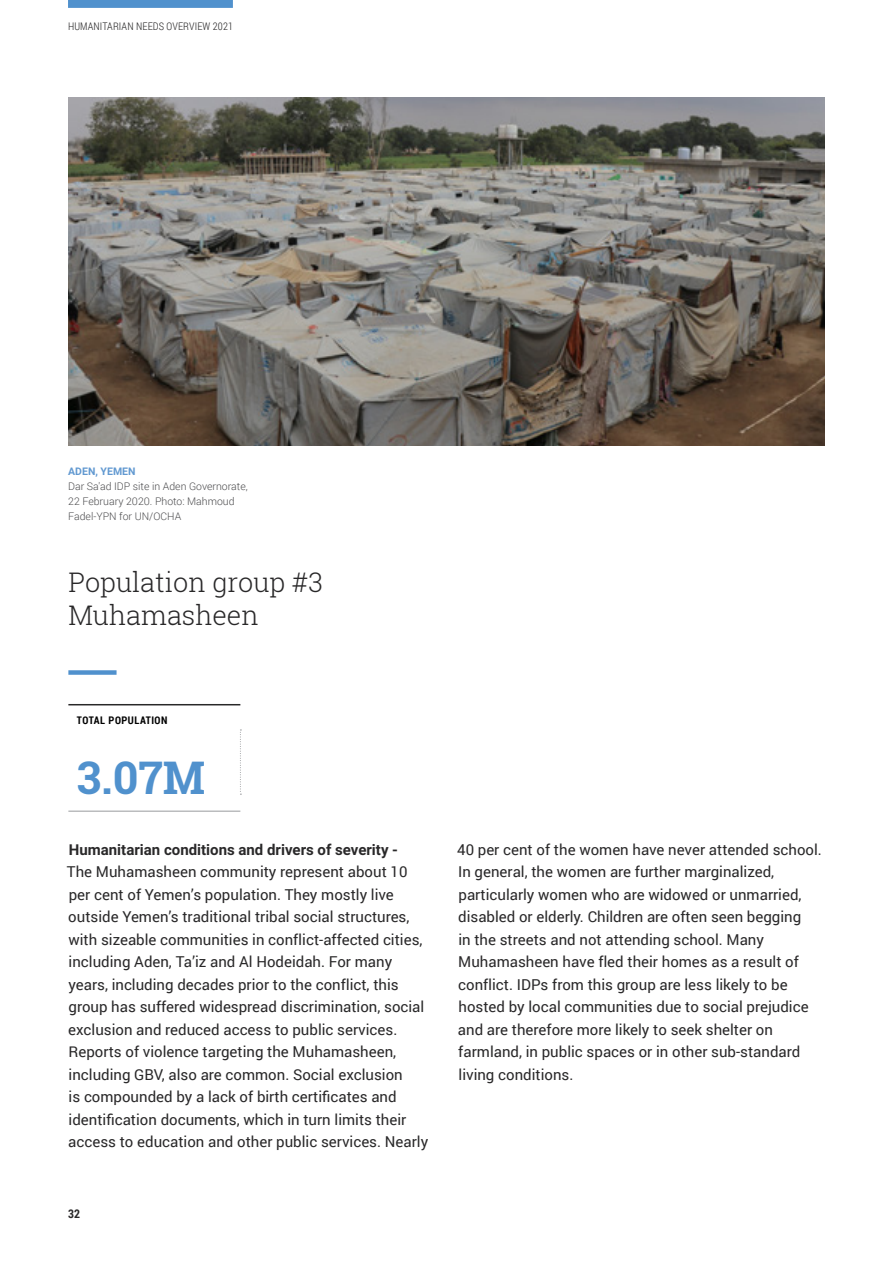
<style>
.page{position:relative;width:893px;height:1263px;background:#fff}
.page>*{position:absolute;margin:0;border:0;box-sizing:border-box;transform-origin:0 0}
.t1{font:700 45px "Roboto Slab";color:#5091cd}
.t2{font:300 27px/33px "Roboto Slab";color:#292829}
.t3{font:15px/22.5px "Roboto";color:#292829}
.t4{font:700 15px "Roboto";color:#292829}
.t5{font:700 12px "Roboto Condensed";color:#292829}
.t6{font:300 10.5px/15px "Roboto";color:#4c4c4e}
.t7{font:300 10.5px "Roboto Condensed";letter-spacing:.01em;color:#292829}
.t8{font:700 10.5px "Roboto Condensed";letter-spacing:.05em;color:#000}
.t9{font:700 10.5px "Roboto";color:#6299d1}
</style>
<div class="page">
<div style="left:68px;top:0;width:165px;height:8px;background:#5091cd"></div>
<hr style="left:68px;top:704px;width:172px;height:1px;background:#292829">
<hr style="left:68px;top:811px;width:172px;height:1px;background:#989a9d">
<svg style="left:240px;top:730px;width:1px;height:65px"></svg>
<div style="left:68px;top:670px;width:49px;height:5px;background:#5091cd"></div>
<img style="left:68px;top:98px;width:757px;height:348px">
<p class="t7" style="left:68px;top:19px;width:166px">HUMANITARIAN NEEDS OVERVIEW 2021</p>
<p class="t9" style="left:68px;top:463px;width:69px">ADEN, YEMEN</p>
<p class="t6" style="left:68px;top:478px;width:181px">Dar Sa'ad IDP site in Aden Governorate,<br>22 February 2020. Photo: Mahmoud<br>Fadel-YPN for UN/OCHA</p>
<h2 class="t2" style="left:68px;top:565px;width:256px">Population group #3<br>Muhamasheen</h2>
<p class="t8" style="left:77px;top:713px;width:92px">TOTAL POPULATION</p>
<h1 class="t1" style="left:77px;top:747px;width:130px">3.07M</h1>
<p class="t4" style="left:69px;top:839px;width:331px">Humanitarian conditions and drivers of severity -</p>
<p class="t3" style="left:67px;top:860px;width:363px">The Muhamasheen community represent about 10 per cent of Yemen’s population. They mostly live outside Yemen’s traditional tribal social structures, with sizeable communities in conflict-affected cities, including Aden, Ta’iz and Al Hodeidah. For many years, including decades prior to the conflict, this group has suffered widespread discrimination, social exclusion and reduced access to public services.<br>Reports of violence targeting the Muhamasheen, including GBV, also are common. Social exclusion<br>is compounded by a lack of birth certificates and identification documents, which in turn limits their access to education and other public services. Nearly</p>
<p class="t5" style="left:68px;top:1205px;width:13px">32</p>
<p class="t3" style="left:457px;top:838px;width:366px">40 per cent of the women have never attended school.<br>In general, the women are further marginalized, particularly women who are widowed or unmarried, disabled or elderly. Children are often seen begging<br>in the streets and not attending school. Many Muhamasheen have fled their homes as a result of conflict. IDPs from this group are less likely to be hosted by local communities due to social prejudice and are therefore more likely to seek shelter on farmland, in public spaces or in other sub-standard living conditions.</p>
</div>
